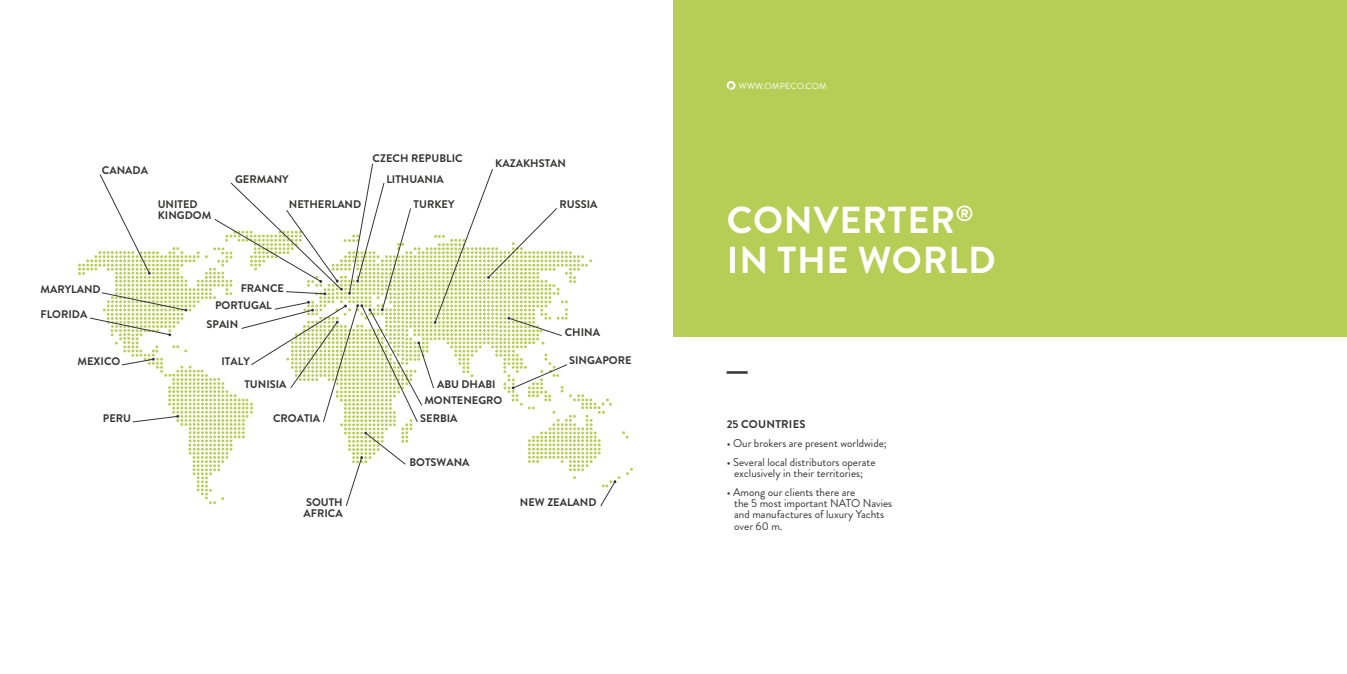
<style>
.page{position:relative;width:1347px;height:674px;background:#fff}
.page>*{position:absolute;margin:0;border:0;box-sizing:border-box;transform-origin:0 0}
.t1{font:700 37.5px/40px "Brandon Grotesque";letter-spacing:.02em;color:#fff}
.t2{font:11.25px/11.2px "Brandon Grotesque";color:#333332;text-align:center}
.t3{font:700 11.25px "Brandon Grotesque";letter-spacing:.02em;color:#333332}
.t4{font:700 11px/11px "Brandon Grotesque";color:#343433}
.t5{font:8.75px "Brandon Grotesque";letter-spacing:.02em;color:#fff}
</style>
<div class="page">
<div style="left:673px;top:0;width:673px;height:337px;background:#b6ce55"></div>
<hr style="left:726px;top:371px;width:21px;height:2px;background:#333332">
<svg style="left:726px;top:81px;width:9px;height:9px"></svg>
<svg style="left:90px;top:163px;width:526px;height:343px"></svg>
<p class="t5" style="left:739px;top:79px;width:89px">WWW.OMPECO.COM</p>
<p class="t4" style="left:102px;top:165px;width:48px">CANADA</p>
<p class="t4" style="left:373px;top:153px;width:91px">CZECH REPUBLIC</p>
<p class="t4" style="left:235px;top:174px;width:55px">GERMANY</p>
<p class="t4" style="left:386px;top:174px;width:59px">LITHUANIA</p>
<p class="t4" style="left:495px;top:158px;width:72px">KAZAKHSTAN</p>
<p class="t4" style="left:158px;top:199px;width:55px">UNITED<br>KINGDOM</p>
<p class="t4" style="left:413px;top:199px;width:42px">TURKEY</p>
<p class="t4" style="left:289px;top:199px;width:74px">NETHERLAND</p>
<p class="t4" style="left:559px;top:199px;width:39px">RUSSIA</p>
<h1 class="t1" style="left:727px;top:201px;width:270px">CONVERTER<sup>®<br></sup>IN THE WORLD</h1>
<p class="t4" style="left:40px;top:283px;width:62px">MARYLAND</p>
<p class="t4" style="left:40px;top:309px;width:48px">FLORIDA</p>
<p class="t4" style="left:241px;top:282px;width:45px">FRANCE</p>
<p class="t4" style="left:215px;top:300px;width:58px">PORTUGAL</p>
<p class="t4" style="left:206px;top:319px;width:33px">SPAIN</p>
<p class="t4" style="left:564px;top:326px;width:37px">CHINA</p>
<p class="t4" style="left:78px;top:355px;width:44px">MEXICO</p>
<p class="t4" style="left:221px;top:355px;width:30px">ITALY</p>
<p class="t4" style="left:569px;top:354px;width:64px">SINGAPORE</p>
<p class="t4" style="left:244px;top:378px;width:44px">TUNISIA</p>
<p class="t4" style="left:437px;top:378px;width:60px">ABU DHABI</p>
<p class="t4" style="left:424px;top:395px;width:79px">MONTENEGRO</p>
<p class="t4" style="left:103px;top:412px;width:30px">PERU</p>
<p class="t4" style="left:273px;top:412px;width:49px">CROATIA</p>
<p class="t4" style="left:304px;top:496px;width:41px">SOUTH<br>AFRICA</p>
<p class="t4" style="left:420px;top:412px;width:39px">SERBIA</p>
<p class="t4" style="left:409px;top:456px;width:62px">BOTSWANA</p>
<p class="t4" style="left:520px;top:496px;width:78px">NEW ZEALAND</p>
<p class="t3" style="left:726px;top:416px;width:80px">25 COUNTRIES</p>
<p class="t2" style="left:726px;top:437px;width:162px">• Our brokers are present worldwide;</p>
<p class="t2" style="left:726px;top:456px;width:150px">• Several local distributors operate exclusively in their territories;</p>
<p class="t2" style="left:734px;top:486px;width:160px;text-align:left;text-indent:-8px">• Among our clients there are<br>the 5 most important NATO Navies and manufactures of luxury Yachts over 60 m.</p>
</div>
